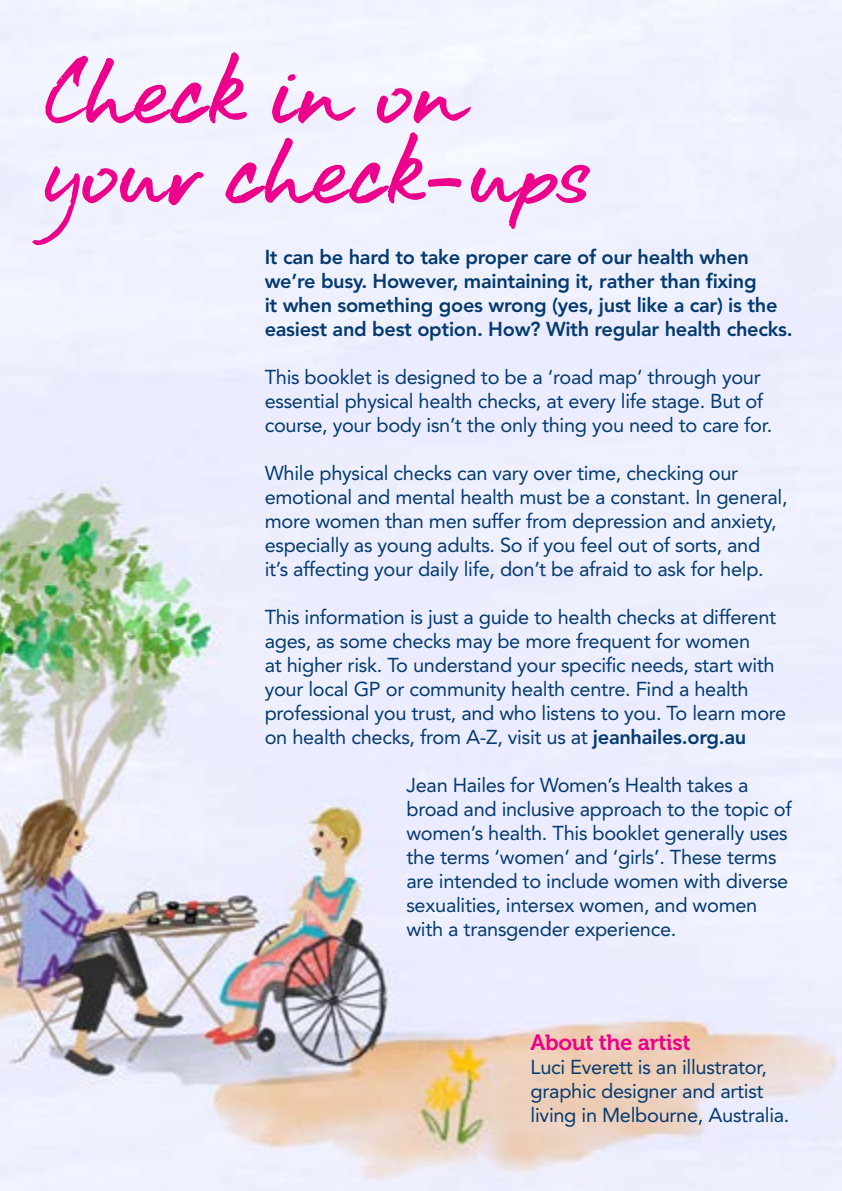
<style>
.page{position:relative;width:842px;height:1191px;background:#fff}
.page>*{position:absolute;margin:0;border:0;box-sizing:border-box;transform-origin:0 0}
.t1{font:22px "Museo 700";letter-spacing:-.015em;color:#ec008c}
.t2{font:20px/24px "Avenir LT Std";letter-spacing:-.015em;color:#033a70}
.t3{font:800 20px/24px "Avenir LT Std";letter-spacing:-.015em;color:#033a70}
.s1{font-weight:800}
</style>
<div class="page">
<img style="left:0;top:0;width:842px;height:1191px">
<svg style="left:32px;top:132px;width:558px;height:113px;fill:#eff1fe"></svg>
<svg style="left:45px;top:52px;width:426px;height:71px"></svg>
<svg style="left:427px;top:177px;width:36px;height:11px"></svg>
<p class="t3" style="left:265px;top:245px;width:529px">It can be hard to take proper care of our health when we’re busy. However, maintaining it, rather than fixing<br>it when something goes wrong (yes, just like a car) is the easiest and best option. How? With regular health checks.</p>
<p class="t2" style="left:265px;top:365px;width:509px">This booklet is designed to be a ‘road map’ through your essential physical health checks, at every life stage. But of course, your body isn’t the only thing you need to care for.</p>
<p class="t2" style="left:265px;top:461px;width:524px">While physical checks can vary over time, checking our emotional and mental health must be a constant. In general, more women than men suffer from depression and anxiety, especially as young adults. So if you feel out of sorts, and it’s affecting your daily life, don’t be afraid to ask for help.</p>
<p class="t2" style="left:265px;top:605px;width:523px">This information is just a guide to health checks at different ages, as some checks may be more frequent for women<br>at higher risk. To understand your specific needs, start with your local GP or community health centre. Find a health professional you trust, and who listens to you. To learn more on health checks, from A-Z, visit us at <span class="s1">jeanhailes.org.au</span></p>
<p class="t2" style="left:406px;top:773px;width:387px">Jean Hailes for Women’s Health takes a broad and inclusive approach to the topic of women’s health. This booklet generally uses the terms ‘women’ and ‘girls’. These terms are intended to include women with diverse sexualities, intersex women, and women with a transgender experience.</p>
<p class="t1" style="left:531px;top:1029px;width:161px">About the artist</p>
<p class="t2" style="left:531px;top:1054px;width:260px">Luci Everett is an illustrator, graphic designer and artist living in Melbourne, Australia.</p>
</div>
